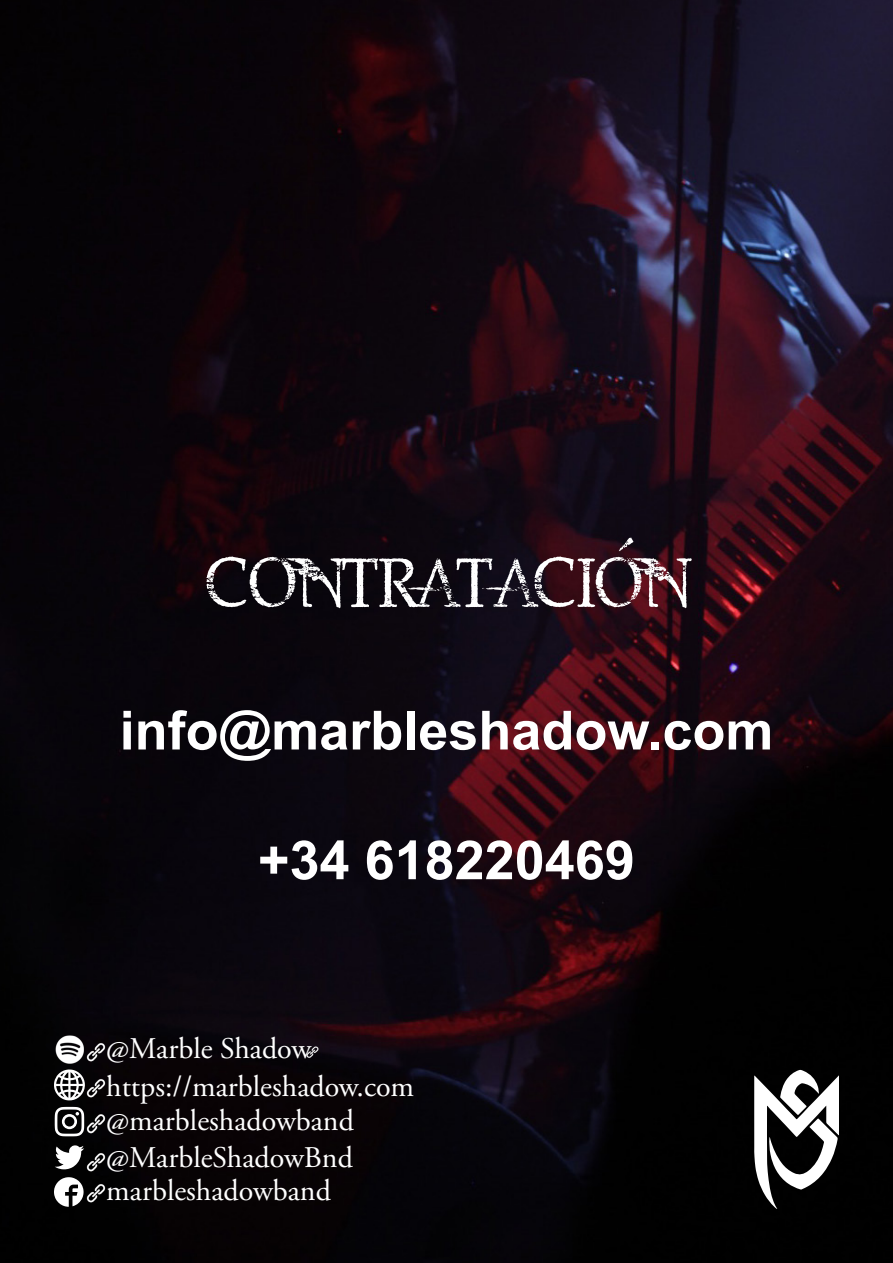
<style>
.page{position:relative;width:893px;height:1263px;background:#fff}
.page>*{position:absolute;margin:0;border:0;box-sizing:border-box;transform-origin:0 0}
.t1{font:63px "Northwood High";color:#fff}
.t2{font:700 54px "Arial";color:#fff}
.t3{font:30px/37px "Adobe Garamond Pro";color:#fff}
</style>
<div class="page">
<img style="left:0;top:0;width:893px;height:1263px">
<svg style="left:54px;top:1177px;width:30px;height:30px"></svg>
<svg style="left:55px;top:1145px;width:29px;height:24px"></svg>
<svg style="left:55px;top:1107px;width:29px;height:29px"></svg>
<svg style="left:54px;top:1069px;width:31px;height:32px"></svg>
<svg style="left:754px;top:1069px;width:85px;height:140px"></svg>
<svg style="left:619px;top:537px;width:15px;height:14px"></svg>
<svg style="left:306px;top:1046px;width:13px;height:12px"></svg>
<img style="left:53px;top:1033px;width:32px;height:33px">
<img style="left:86px;top:1042px;width:20px;height:20px">
<img style="left:86px;top:1077px;width:20px;height:21px">
<img style="left:86px;top:1113px;width:20px;height:20px">
<img style="left:86px;top:1183px;width:20px;height:20px">
<img style="left:86px;top:1151px;width:20px;height:21px">
<h1 class="t1" style="left:206px;top:549px;width:483px">CONTRATACION</h1>
<h2 class="t2" style="left:120px;top:695px;width:655px">info@marbleshadow.com</h2>
<h2 class="t2" style="left:258px;top:825px;width:378px">+34 618220469</h2>
<p class="t3" style="left:106px;top:1031px;width:206px">@Marble Shadow</p>
<p class="t3" style="left:106px;top:1068px;width:309px">https://marbleshadow.com</p>
<p class="t3" style="left:106px;top:1102px;width:249px">@marbleshadowband @MarbleShadowBnd</p>
<p class="t3" style="left:106px;top:1173px;width:226px">marbleshadowband</p>
</div>
